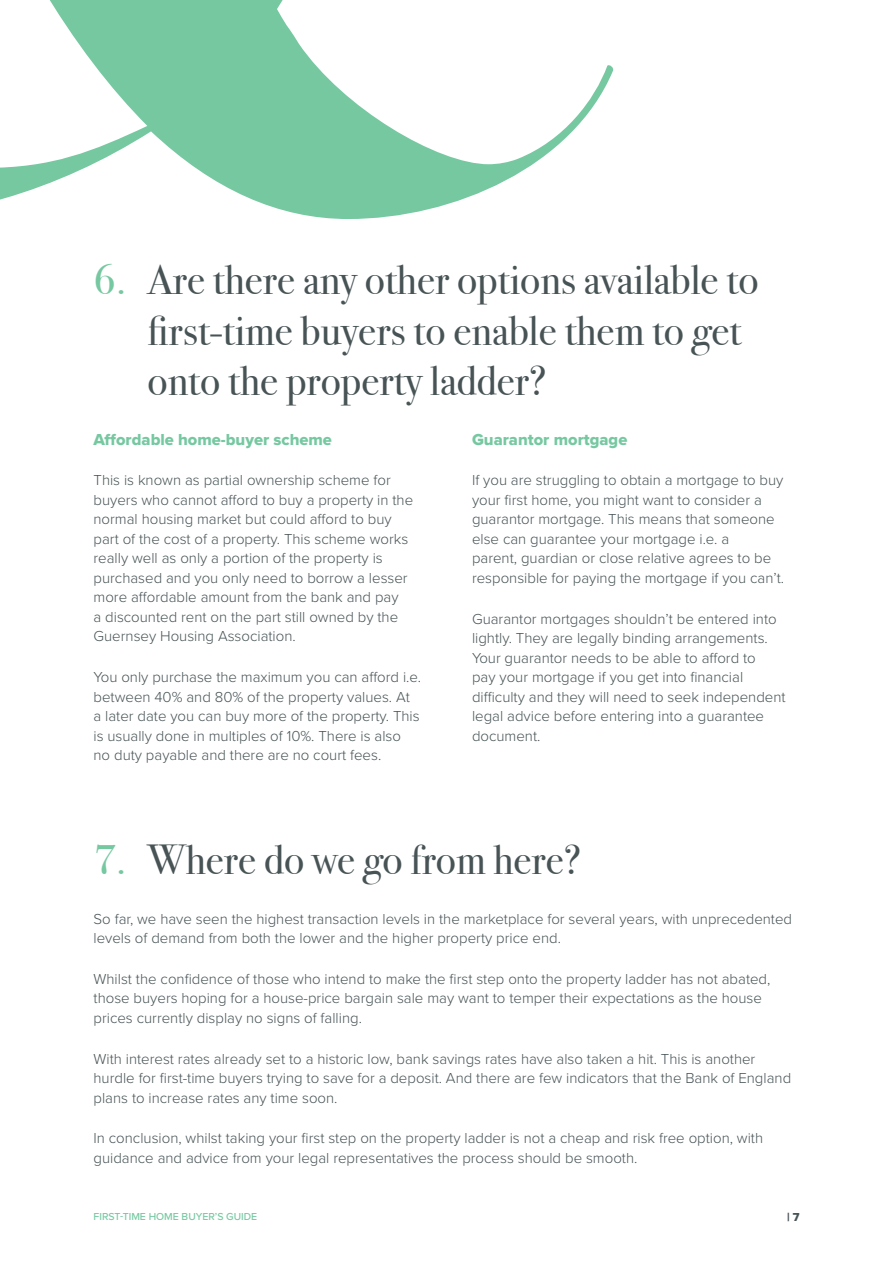
<style>
.page{position:relative;width:893px;height:1263px;background:#fff}
.page>*{position:absolute;margin:0;border:0;box-sizing:border-box;transform-origin:0 0}
.t1{font:42px/50.4px "Bodoni Svty Two ITCTT";color:#475355}
.t2{font:16.5px "Proxima Nova Extrabld";color:#76c8a1}
.t3{font:300 15px/19.5px "Proxima Nova";color:#475355}
.t4{font:12px "Proxima Nova Extrabld";color:#475355}
.t5{font:500 10.5px "Proxima Nova";color:#76c8a1}
.s1{color:#76c8a1}
</style>
<div class="page">
<svg style="left:0;top:0;width:614px;height:219px"></svg>
<p class="t1" style="left:148px;top:251px;width:612px;text-indent:-54px"><span class="s1">6.</span> Are there any other options available to first-time buyers to enable them to get onto the property ladder?</p>
<p class="t2" style="left:94px;top:427px;width:240px">Affordable home-buyer scheme</p>
<p class="t3" style="left:94px;top:470px;width:321px">This is known as partial ownership scheme for buyers who cannot afford to buy a property in the normal housing market but could afford to buy part of the cost of a property. This scheme works really well as only a portion of the property is purchased and you only need to borrow a lesser more affordable amount from the bank and pay<br>a discounted rent on the part still owned by the Guernsey Housing Association.</p>
<p class="t3" style="left:94px;top:666px;width:329px">You only purchase the maximum you can afford i.e. between 40% and 80% of the property values. At a later date you can buy more of the property. This is usually done in multiples of 10%. There is also no duty payable and there are no court fees.</p>
<p class="t2" style="left:472px;top:427px;width:157px">Guarantor mortgage</p>
<p class="t3" style="left:472px;top:470px;width:314px">If you are struggling to obtain a mortgage to buy your first home, you might want to consider a guarantor mortgage. This means that someone else can guarantee your mortgage i.e. a<br>parent, guardian or close relative agrees to be responsible for paying the mortgage if you can’t.</p>
<p class="t3" style="left:472px;top:608px;width:315px">Guarantor mortgages shouldn’t be entered into lightly. They are legally binding arrangements.<br>Your guarantor needs to be able to afford to<br>pay your mortgage if you get into financial difficulty and they will need to seek independent legal advice before entering into a guarantee document.</p>
<p class="t1" style="left:94px;top:830px;width:489px"><span class="s1">7.</span> Where do we go from here?</p>
<p class="t3" style="left:94px;top:908px;width:700px">So far, we have seen the highest transaction levels in the marketplace for several years, with unprecedented levels of demand from both the lower and the higher property price end.</p>
<p class="t3" style="left:94px;top:968px;width:678px">Whilst the confidence of those who intend to make the first step onto the property ladder has not abated, those buyers hoping for a house-price bargain sale may want to temper their expectations as the house prices currently display no signs of falling.</p>
<p class="t3" style="left:94px;top:1048px;width:699px">With interest rates already set to a historic low, bank savings rates have also taken a hit. This is another hurdle for first-time buyers trying to save for a deposit. And there are few indicators that the Bank of England plans to increase rates any time soon.</p>
<p class="t3" style="left:94px;top:1128px;width:671px">In conclusion, whilst taking your first step on the property ladder is not a cheap and risk free option, with guidance and advice from your legal representatives the process should be smooth.</p>
<p class="t5" style="left:94px;top:1209px;width:165px">FIRST-TIME HOME BUYER’S GUIDE</p>
<p class="t4" style="left:787px;top:1208px;width:14px">| 7</p>
</div>
